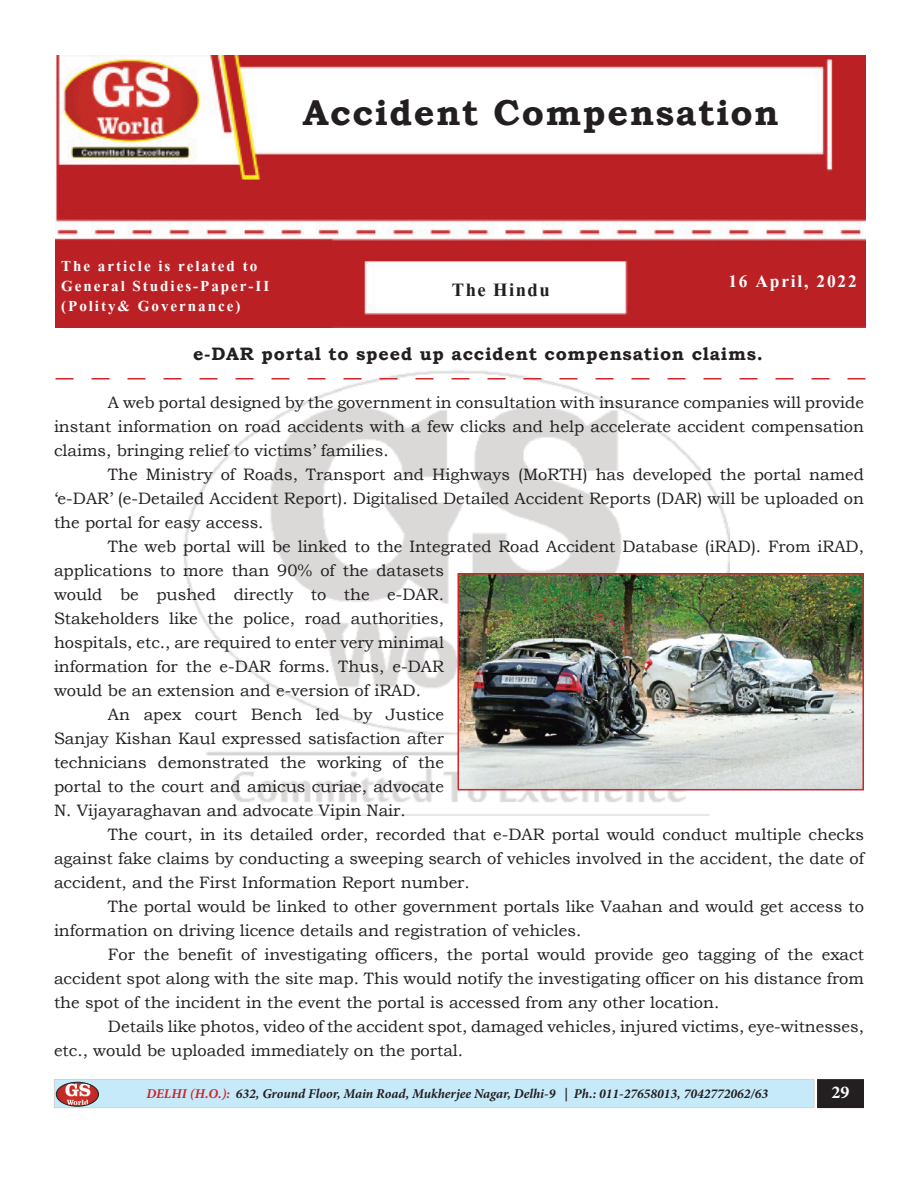
<style>
.page{position:relative;width:918px;height:1188px;background:#fff}
.page>*{position:absolute;margin:0;border:0;box-sizing:border-box;transform-origin:0 0}
.t1{font:700 36px "Bookman Old Style";letter-spacing:.04em;color:#231f20}
.t2{font:700 24px "Kokila";letter-spacing:.06em;color:#231f20}
.t3{font:700 22.5px "Kokila";letter-spacing:.08em;color:#fff}
.t4{font:700 19.5px/20.4px "Kokila";letter-spacing:.1em;color:#fff}
.t5{font:700 18px "Bookman Old Style";letter-spacing:.04em;color:#231f20}
.t6{font:700 18px "Minion Pro";color:#fff}
.t7{font:16.5px/24px "Bookman Old Style";color:#231f20;text-align:justify}
.t8{font:italic 700 13.5px "Minion Pro";color:#231f20}
.s1{color:#d1232a}
</style>
<div class="page">
<img style="left:184px;top:370px;width:545px;height:445px">
<div style="left:54px;top:1079px;width:760px;height:29px;background:#c6eafa;border:1px solid #d1d2d4"></div>
<div style="left:818px;top:1080px;width:45px;height:27px;background:#231f20"></div>
<div style="left:817px;top:1079px;width:47px;height:29px;border:2px solid #231f20"></div>
<img style="left:56px;top:1082px;width:43px;height:24px">
<div style="left:56px;top:1082px;width:43px;height:24px;border:1px solid #231f20;border-radius:50%"></div>
<img style="left:56px;top:55px;width:810px;height:273px">
<svg style="left:56px;top:378px;width:810px;height:2px"></svg>
<img style="left:461px;top:576px;width:400px;height:211px">
<div style="left:458px;top:573px;width:406px;height:217px;border:2px solid #d1232a"></div>
<h1 class="t1" style="left:303px;top:86px;width:477px">Accident Compensation</h1>
<p class="t4" style="left:61px;top:257px;width:210px">The article is related to<br>General Studies-Paper-II (Polity&amp; Governance)</p>
<h2 class="t2" style="left:452px;top:277px;width:99px">The Hindu</h2>
<h3 class="t3" style="left:728px;top:270px;width:130px">16 April, 2022</h3>
<p class="t5" style="left:193px;top:340px;width:571px">e-DAR portal to speed up accident compensation claims.</p>
<p class="t7" style="left:54px;top:390px;width:812px;text-indent:54px">A web portal designed by the government in consultation with insurance companies will provide instant information on road accidents with a few clicks and help accelerate accident compensation claims, bringing relief to victims’ families.</p>
<p class="t7" style="left:54px;top:462px;width:812px;text-indent:54px">The Ministry of Roads, Transport and Highways (MoRTH) has developed the portal named ‘e-DAR’ (e-Detailed Accident Report). Digitalised Detailed Accident Reports (DAR) will be uploaded on the portal for easy access.</p>
<p class="t7" style="left:108px;top:534px;width:758px">The web portal will be linked to the Integrated Road Accident Database (iRAD). From iRAD,</p>
<p class="t7" style="left:54px;top:558px;width:392px">applications to more than 90% of the datasets</p>
<p class="t7" style="left:54px;top:582px;width:392px">would be pushed directly to the e-DAR.</p>
<p class="t7" style="left:54px;top:606px;width:392px">Stakeholders like the police, road authorities,</p>
<p class="t7" style="left:54px;top:630px;width:392px">hospitals, etc., are required to enter very minimal</p>
<p class="t7" style="left:54px;top:654px;width:391px">information for the e-DAR forms. Thus, e-DAR</p>
<p class="t7" style="left:54px;top:678px;width:368px">would be an extension and e-version of iRAD.</p>
<p class="t7" style="left:108px;top:702px;width:338px">An apex court Bench led by Justice</p>
<p class="t7" style="left:54px;top:726px;width:391px">Sanjay Kishan Kaul expressed satisfaction after</p>
<p class="t7" style="left:54px;top:750px;width:391px">technicians demonstrated the working of the</p>
<p class="t7" style="left:54px;top:774px;width:392px">portal to the court and amicus curiae, advocate</p>
<p class="t7" style="left:54px;top:798px;width:353px">N. Vijayaraghavan and advocate Vipin Nair.</p>
<p class="t7" style="left:108px;top:822px;width:758px">The court, in its detailed order, recorded that e-DAR portal would conduct multiple checks</p>
<p class="t7" style="left:54px;top:846px;width:812px">against fake claims by conducting a sweeping search of vehicles involved in the accident, the date of</p>
<p class="t7" style="left:54px;top:870px;width:417px">accident, and the First Information Report number.</p>
<p class="t7" style="left:108px;top:894px;width:757px">The portal would be linked to other government portals like Vaahan and would get access to</p>
<p class="t7" style="left:54px;top:918px;width:529px">information on driving licence details and registration of vehicles.</p>
<p class="t7" style="left:108px;top:942px;width:758px">For the benefit of investigating officers, the portal would provide geo tagging of the exact</p>
<p class="t7" style="left:54px;top:966px;width:812px">accident spot along with the site map. This would notify the investigating officer on his distance from</p>
<p class="t7" style="left:54px;top:990px;width:667px">the spot of the incident in the event the portal is accessed from any other location.</p>
<p class="t7" style="left:108px;top:1014px;width:758px">Details like photos, video of the accident spot, damaged vehicles, injured victims, eye-witnesses,</p>
<p class="t7" style="left:54px;top:1038px;width:411px">etc., would be uploaded immediately on the portal.</p>
<p class="t8" style="left:146px;top:1085px;width:623px"><span class="s1">DELHI (H.O.):</span> 632, Ground Floor, Main Road, Mukherjee Nagar, Delhi-9 | Ph.: 011-27658013, 7042772062/63</p>
<p class="t6" style="left:832px;top:1079px;width:19px">29</p>
</div>
